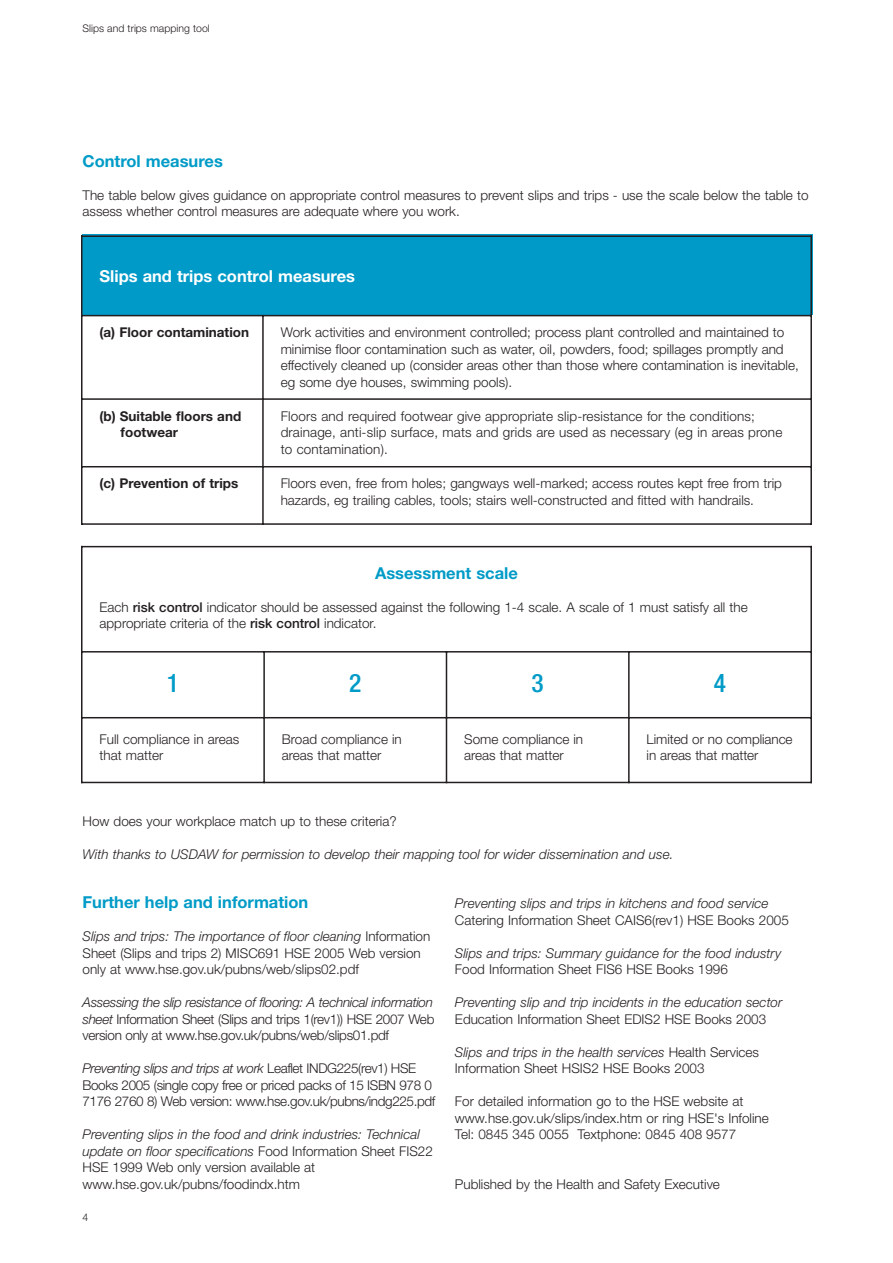
<style>
.page{position:relative;width:893px;height:1263px;background:#fff}
.page>*{position:absolute;margin:0;border:0;box-sizing:border-box;transform-origin:0 0}
.t1{font:500 condensed 25.5px "Helvetica Neue";color:#009bc7}
.t2{font:700 16.5px "Helvetica Neue";color:#009bc7}
.t3{font:700 16.5px "Helvetica Neue";color:#fff}
.t4{font:300 13.5px/16.5px "Helvetica Neue";color:#231f20}
.t5{font:italic 300 13.5px "Helvetica Neue";color:#231f20}
.t6{font:300 13.5px/16.5px "Helvetica Neue";letter-spacing:-.03em;color:#231f20}
.t7{font:700 13.5px/16.5px "Helvetica Neue";color:#231f20}
.t8{font:300 10.5px "Helvetica Neue";color:#231f20}
.s1{font-weight:500}
.s2{font-style:italic}
</style>
<div class="page">
<hr style="left:81px;top:546px;width:1px;height:237px;background:#231f20">
<hr style="left:263px;top:651px;width:2px;height:132px;background:#231f20">
<hr style="left:446px;top:651px;width:1px;height:132px;background:#231f20">
<hr style="left:628px;top:651px;width:1px;height:132px;background:#231f20">
<hr style="left:810px;top:546px;width:2px;height:237px;background:#231f20">
<hr style="left:81px;top:546px;width:731px;height:1px;background:#231f20">
<hr style="left:81px;top:651px;width:731px;height:2px;background:#231f20">
<hr style="left:81px;top:717px;width:731px;height:1px;background:#231f20">
<hr style="left:81px;top:782px;width:731px;height:1px;background:#231f20">
<div style="left:82px;top:235px;width:730px;height:80px;background:#009ac8"></div>
<hr style="left:81px;top:235px;width:1px;height:290px;background:#231f20">
<hr style="left:262px;top:315px;width:2px;height:210px;background:#231f20">
<hr style="left:810px;top:235px;width:2px;height:290px;background:#231f20">
<hr style="left:81px;top:235px;width:731px;height:2px;background:#231f20">
<hr style="left:81px;top:315px;width:731px;height:1px;background:#231f20">
<hr style="left:81px;top:398px;width:731px;height:2px;background:#231f20">
<hr style="left:81px;top:466px;width:731px;height:1px;background:#231f20">
<hr style="left:81px;top:523px;width:731px;height:2px;background:#231f20">
<p class="t8" style="left:82px;top:24px;width:129px">Slips and trips mapping tool</p>
<p class="t2" style="left:82px;top:155px;width:142px">Control measures</p>
<p class="t4" style="left:82px;top:188px;width:727px">The table below gives guidance on appropriate control measures to prevent slips and trips - use the scale below the table to assess whether control measures are adequate where you work.</p>
<p class="t3" style="left:99px;top:270px;width:257px">Slips and trips control measures</p>
<p class="t7" style="left:99px;top:325px;width:151px">(a) Floor contamination</p>
<p class="t4" style="left:281px;top:325px;width:519px">Work activities and environment controlled; process plant controlled and maintained to minimise floor contamination such as water, oil, powders, food; spillages promptly and effectively cleaned up (consider areas other than those where contamination is inevitable, eg some dye houses, swimming pools).</p>
<p class="t7" style="left:121px;top:409px;width:122px;text-indent:-21px">(b) Suitable floors and footwear</p>
<p class="t4" style="left:281px;top:409px;width:503px">Floors and required footwear give appropriate slip-resistance for the conditions; drainage, anti-slip surface, mats and grids are used as necessary (eg in areas prone to contamination).</p>
<p class="t7" style="left:99px;top:477px;width:140px">(c) Prevention of trips</p>
<p class="t4" style="left:281px;top:477px;width:502px">Floors even, free from holes; gangways well-marked; access routes kept free from trip hazards, eg trailing cables, tools; stairs well-constructed and fitted with handrails.</p>
<p class="t2" style="left:375px;top:567px;width:144px">Assessment scale</p>
<p class="t4" style="left:99px;top:600px;width:649px">Each <span class="s1">risk control</span> indicator should be assessed against the following 1-4 scale. A scale of 1 must satisfy all the appropriate criteria of the <span class="s1">risk control</span> indicator.</p>
<h1 class="t1" style="left:167px;top:673px;width:14px">1</h1>
<h1 class="t1" style="left:349px;top:673px;width:14px">2</h1>
<h1 class="t1" style="left:531px;top:673px;width:14px">3</h1>
<h1 class="t1" style="left:714px;top:673px;width:14px">4</h1>
<p class="t4" style="left:99px;top:732px;width:141px">Full compliance in areas that matter</p>
<p class="t4" style="left:282px;top:732px;width:121px">Broad compliance in areas that matter</p>
<p class="t4" style="left:464px;top:732px;width:120px">Some compliance in areas that matter</p>
<p class="t4" style="left:646px;top:732px;width:147px">Limited or no compliance in areas that matter</p>
<p class="t4" style="left:82px;top:814px;width:316px">How does your workplace match up to these criteria?</p>
<p class="t5" style="left:82px;top:849px;width:592px">With thanks to USDAW for permission to develop their mapping tool for wider dissemination and use.</p>
<p class="t2" style="left:82px;top:897px;width:227px">Further help and information</p>
<p class="t4" style="left:82px;top:930px;width:349px"><span class="s2">Slips and trips: The importance of floor cleaning</span> Information<br>Sheet (Slips and trips 2) MISC691 HSE 2005 Web version only at www.hse.gov.uk/pubns/web/slips02.pdf</p>
<p class="t4" style="left:82px;top:995px;width:353px;text-align:justify"><span class="s2">Assessing the slip resistance of flooring: A technical information sheet</span> Information Sheet (Slips and trips 1(rev1)) HSE 2007 Web version only at www.hse.gov.uk/pubns/web/slips01.pdf</p>
<p class="t6" style="left:82px;top:1061px;width:354px"><span class="s2">Preventing slips and trips at work</span> Leaflet INDG225(rev1) HSE<br>Books 2005 (single copy free or priced packs of 15 ISBN 978 0<br>7176 2760 8) Web version: www.hse.gov.uk/pubns/indg225.pdf</p>
<p class="t4" style="left:82px;top:1127px;width:352px"><span class="s2">Preventing slips in the food and drink industries: Technical update on floor specifications</span> Food Information Sheet FIS22<br>HSE 1999 Web only version available at www.hse.gov.uk/pubns/foodindx.htm</p>
<p class="t8" style="left:82px;top:1213px;width:7px">4</p>
<p class="t5" style="left:455px;top:899px;width:315px">Preventing slips and trips in kitchens and food service</p>
<p class="t4" style="left:455px;top:913px;width:335px">Catering Information Sheet CAIS6(rev1) HSE Books 2005</p>
<p class="t5" style="left:455px;top:948px;width:328px">Slips and trips: Summary guidance for the food industry</p>
<p class="t4" style="left:455px;top:963px;width:274px">Food Information Sheet FIS6 HSE Books 1996</p>
<p class="t5" style="left:455px;top:998px;width:329px">Preventing slip and trip incidents in the education sector</p>
<p class="t4" style="left:455px;top:1012px;width:313px">Education Information Sheet EDIS2 HSE Books 2003</p>
<p class="t4" style="left:455px;top:1045px;width:305px"><span class="s2">Slips and trips in the health services</span> Health Services<br>Information Sheet HSIS2 HSE Books 2003</p>
<p class="t4" style="left:455px;top:1094px;width:315px">For detailed information go to the HSE website at www.hse.gov.uk/slips/index.htm or ring HSE's Infoline<br>Tel: 0845 345 0055 Textphone: 0845 408 9577</p>
<p class="t4" style="left:455px;top:1177px;width:266px">Published by the Health and Safety Executive</p>
</div>
